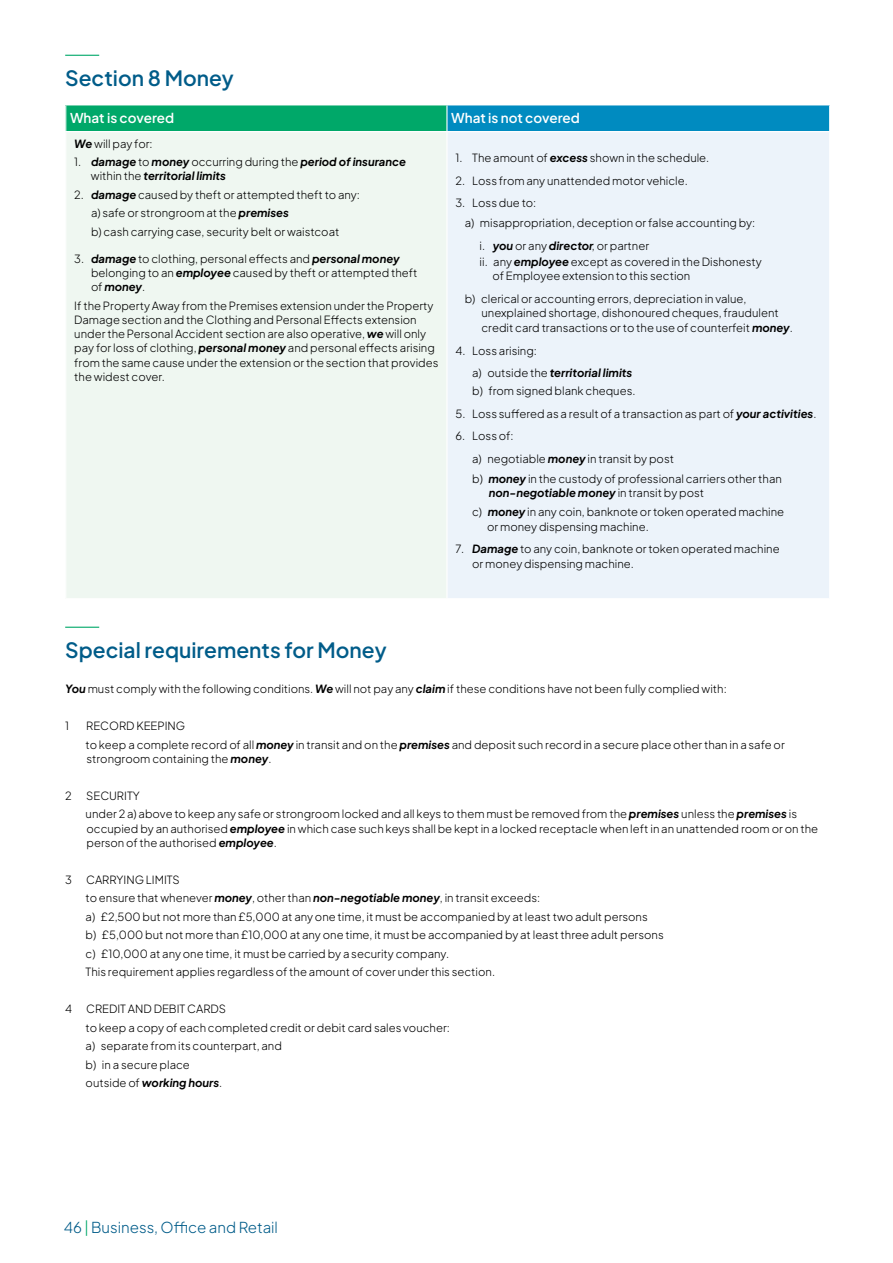
<style>
.page{position:relative;width:893px;height:1263px;background:#fff}
.page>*{position:absolute;margin:0;border:0;box-sizing:border-box;transform-origin:0 0}
.t1{font:600 21px "Plus Jakarta Sans";color:#005c89}
.t2{font:300 15px "Plus Jakarta Sans";color:#005c89}
.t3{font:600 13.5px "Plus Jakarta Sans";color:#fff}
.t4{font:300 11.25px/18.5px "Plus Jakarta Sans";color:#000}
.t5{font:italic 700 11.25px/14.2px "Plus Jakarta Sans";color:#000}
.s1{font-weight:700;font-style:italic}
.s2{font-weight:300;font-style:normal}
.s3{color:#00a869}
</style>
<div class="page">
<hr style="left:65px;top:55px;width:34px;height:1px;background:#00a869">
<div style="left:66px;top:105px;width:381px;height:27px;background:#00a869"></div>
<div style="left:447px;top:105px;width:383px;height:27px;background:#008bc0"></div>
<div style="left:66px;top:132px;width:381px;height:467px;background:#eff7f1"></div>
<div style="left:447px;top:132px;width:383px;height:467px;background:#ecf3fa"></div>
<svg style="left:65px;top:105px;width:1px;height:26px"></svg>
<svg style="left:446px;top:105px;width:1px;height:26px"></svg>
<svg style="left:829px;top:105px;width:1px;height:26px"></svg>
<hr style="left:446px;top:132px;width:1px;height:466px;background:#fff">
<hr style="left:65px;top:131px;width:382px;height:1px;background:#fff">
<hr style="left:447px;top:131px;width:383px;height:1px;background:#fff">
<hr style="left:829px;top:132px;width:1px;height:466px;background:#fff">
<hr style="left:65px;top:598px;width:382px;height:1px;background:#fff">
<hr style="left:447px;top:598px;width:383px;height:1px;background:#fff">
<hr style="left:65px;top:627px;width:34px;height:1px;background:#00a869">
<h1 class="t1" style="left:65px;top:59px;width:170px">Section 8 Money</h1>
<p class="t3" style="left:70px;top:106px;width:106px">What is covered</p>
<p class="t3" style="left:451px;top:106px;width:130px">What is not covered</p>
<p class="t4" style="left:74px;top:133px;width:80px"><span class="s1">We</span> will pay for:</p>
<p class="t5" style="left:91px;top:153px;width:316px;text-indent:-17px"><span class="s2">1.</span> damage <span class="s2">to</span> money <span class="s2">occurring during the</span> period of insurance <span class="s2">within the</span> territorial limits</p>
<p class="t4" style="left:91px;top:184px;width:270px;text-indent:-17px">2. <span class="s1">damage</span> caused by theft or attempted theft to any: a) safe or strongroom at the <span class="s1">premises<br></span>b) cash carrying case, security belt or waistcoat</p>
<p class="t4" style="left:91px;top:250px;width:328px;line-height:14.2px;text-indent:-17px">3. <span class="s1">damage</span> to clothing, personal effects and <span class="s1">personal money </span>belonging to an <span class="s1">employee</span> caused by theft or attempted theft of <span class="s1">money</span>.</p>
<p class="t4" style="left:74px;top:297px;width:366px;line-height:14.2px">If the Property Away from the Premises extension under the Property Damage section and the Clothing and Personal Effects extension under the Personal Accident section are also operative, <span class="s1">we</span> will only pay for loss of clothing, <span class="s1">personal money</span> and personal effects arising from the same cause under the extension or the section that provides the widest cover.</p>
<p class="t4" style="left:455px;top:147px;width:255px">1. The amount of <span class="s1">excess</span> shown in the schedule.</p>
<p class="t4" style="left:455px;top:170px;width:234px">2. Loss from any unattended motor vehicle.</p>
<p class="t4" style="left:465px;top:192px;width:292px;line-height:19.5px;text-indent:-9px">3. Loss due to:<br>a) misappropriation, deception or false accounting by:</p>
<p class="t4" style="left:480px;top:236px;width:284px;line-height:16.5px">i. <span class="s1">you</span> or any <span class="s1">director</span>, or partner<br>ii. any <span class="s1">employee</span> except as covered in the Dishonesty</p>
<p class="t4" style="left:465px;top:264px;width:283px;line-height:22.8px;text-indent:28px">of Employee extension to this section<br>b) clerical or accounting errors, depreciation in value,</p>
<p class="t4" style="left:481px;top:305px;width:313px;line-height:14.2px">unexplained shortage, dishonoured cheques, fraudulent credit card transactions or to the use of counterfeit <span class="s1">money</span>.</p>
<p class="t4" style="left:472px;top:338px;width:162px;line-height:22.8px;text-indent:-17px">4. Loss arising:<br>a) outside the <span class="s1">territorial limits</span></p>
<p class="t4" style="left:472px;top:380px;width:165px">b) from signed blank cheques.</p>
<p class="t4" style="left:455px;top:403px;width:362px">5. Loss suffered as a result of a transaction as part of <span class="s1">your activities</span>.</p>
<p class="t4" style="left:472px;top:424px;width:203px;line-height:22.8px;text-indent:-17px">6. Loss of:<br>a) negotiable <span class="s1">money</span> in transit by post</p>
<p class="t4" style="left:489px;top:470px;width:295px;line-height:14.2px;text-indent:-17px">b) <span class="s1">money</span> in the custody of professional carriers other than <span class="s1">non-negotiable money</span> in transit by post</p>
<p class="t4" style="left:487px;top:504px;width:299px;line-height:14.2px;text-indent:-15px">c) <span class="s1">money</span> in any coin, banknote or token operated machine or money dispensing machine.</p>
<p class="t4" style="left:472px;top:541px;width:309px;line-height:14.2px;text-indent:-17px">7. <span class="s1">Damage</span> to any coin, banknote or token operated machine or money dispensing machine.</p>
<h1 class="t1" style="left:65px;top:631px;width:323px">Special requirements for Money</h1>
<p class="t4" style="left:65px;top:678px;width:663px"><span class="s1">You</span> must comply with the following conditions. <span class="s1">We</span> will not pay any <span class="s1">claim</span> if these conditions have not been fully complied with:</p>
<p class="t4" style="left:65px;top:715px;width:5px">1</p>
<p class="t4" style="left:86px;top:715px;width:701px">RECORD KEEPING<br>to keep a complete record of all <span class="s1">money</span> in transit and on the <span class="s1">premises</span> and deposit such record in a secure place other than in a safe or</p>
<p class="t4" style="left:86px;top:748px;width:186px">strongroom containing the <span class="s1">money</span>.</p>
<p class="t4" style="left:65px;top:785px;width:8px">2</p>
<p class="t4" style="left:86px;top:785px;width:713px">SECURITY<br>under 2 a) above to keep any safe or strongroom locked and all keys to them must be removed from the <span class="s1">premises</span> unless the <span class="s1">premises</span> is</p>
<p class="t4" style="left:86px;top:820px;width:733px;line-height:14.2px">occupied by an authorised <span class="s1">employee</span> in which case such keys shall be kept in a locked receptacle when left in an unattended room or on the person of the authorised <span class="s1">employee</span>.</p>
<p class="t4" style="left:65px;top:869px;width:8px">3</p>
<p class="t4" style="left:86px;top:869px;width:580px">CARRYING LIMITS<br>to ensure that whenever <span class="s1">money</span>, other than <span class="s1">non-negotiable money</span>, in transit exceeds:<br>a) £2,500 but not more than £5,000 at any one time, it must be accompanied by at least two adult persons<br>b) £5,000 but not more than £10,000 at any one time, it must be accompanied by at least three adult persons c) £10,000 at any one time, it must be carried by a security company.<br>This requirement applies regardless of the amount of cover under this section.</p>
<p class="t4" style="left:86px;top:999px;width:366px;text-indent:-20px">4 CREDIT AND DEBIT CARDS<br>to keep a copy of each completed credit or debit card sales voucher: a) separate from its counterpart, and<br>b) in a secure place<br>outside of <span class="s1">working hours</span>.</p>
<h2 class="t2" style="left:64px;top:1215px;width:216px">46 <span class="s3">|</span> Business, Office and Retail</h2>
</div>
